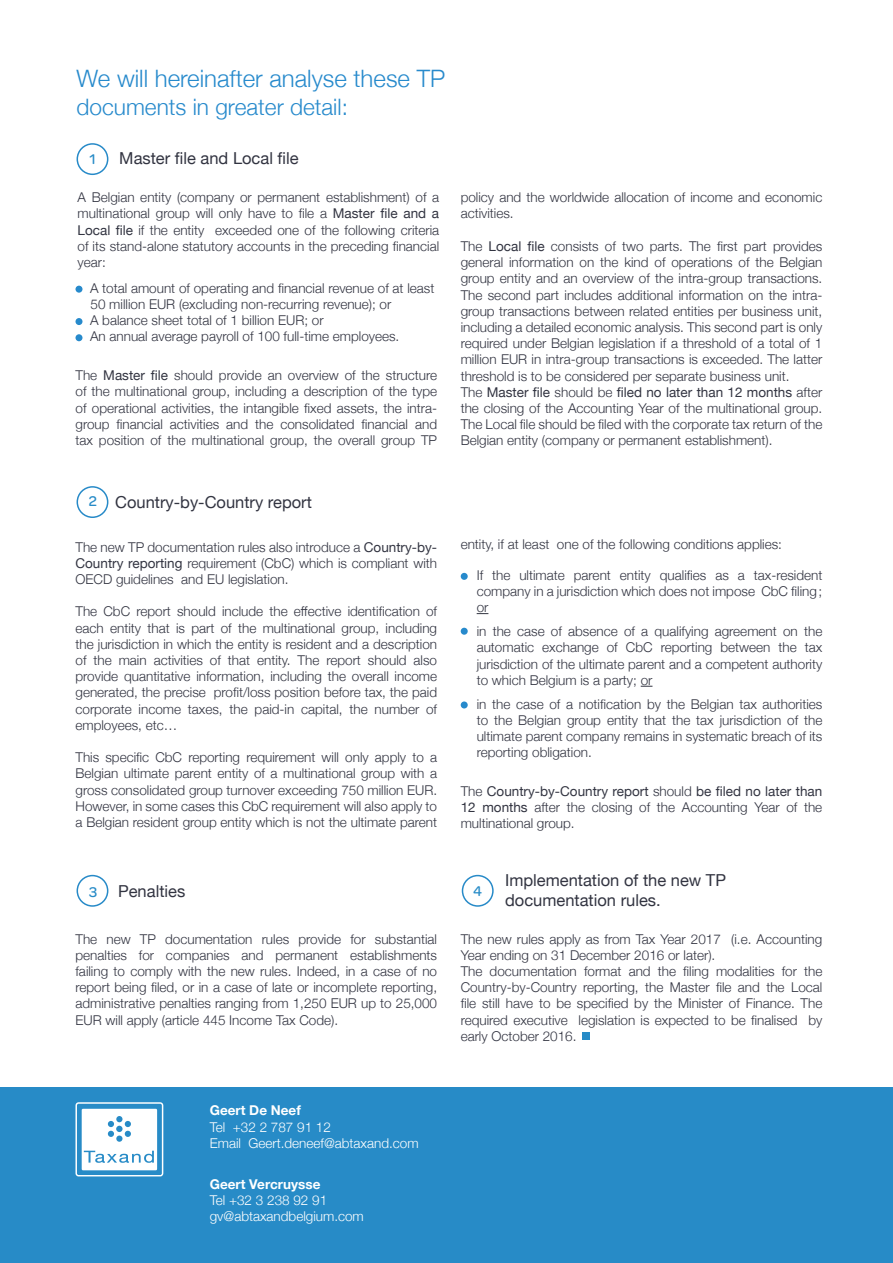
<style>
.page{position:relative;width:893px;height:1263px;background:#fff}
.page>*{position:absolute;margin:0;border:0;box-sizing:border-box;transform-origin:0 0}
.t1{font:300 24px "Helvetica Neue";color:#278acc}
.t2{font:300 22.65px "Helvetica Neue";color:#278acc}
.t3{font:16.5px "Helvetica Neue";color:#323441}
.t4{font:500 15px "Omnes";color:#278bc7}
.t5{font:300 13.5px/16.2px "Helvetica Neue";color:#323441;text-align:justify}
.t6{font:300 13.5px "Helvetica Neue";color:#fff}
.t7{font:700 13.5px "Helvetica Neue";color:#fff}
.s1{font-weight:400}
</style>
<div class="page">
<div style="left:77px;top:143px;width:31px;height:32px;border:2px solid #278ac8;border-radius:50%"></div>
<div style="left:77px;top:486px;width:31px;height:32px;border:2px solid #278ac8;border-radius:50%"></div>
<div style="left:77px;top:875px;width:31px;height:32px;border:2px solid #278ac8;border-radius:50%"></div>
<div style="left:462px;top:875px;width:32px;height:32px;border:2px solid #278ac8;border-radius:50%"></div>
<div style="left:75px;top:286px;width:7px;height:7px;background:#278acc;border-radius:50%"></div>
<div style="left:75px;top:318px;width:7px;height:7px;background:#278acc;border-radius:50%"></div>
<div style="left:75px;top:334px;width:7px;height:7px;background:#278acc;border-radius:50%"></div>
<div style="left:461px;top:573px;width:7px;height:7px;background:#278acc;border-radius:50%"></div>
<div style="left:461px;top:628px;width:7px;height:7px;background:#278acc;border-radius:50%"></div>
<div style="left:461px;top:701px;width:7px;height:7px;background:#278acc;border-radius:50%"></div>
<div style="left:0;top:1087px;width:893px;height:176px;background:#278bc7"></div>
<svg style="left:75px;top:1102px;width:88px;height:74px"></svg>
<div style="left:582px;top:1033px;width:7px;height:7px;background:#278bc7"></div>
<p class="t1" style="left:77px;top:59px;width:370px">We will hereinafter analyse these TP</p>
<p class="t2" style="left:77px;top:88px;width:273px">documents in greater detail:</p>
<p class="t4" style="left:89px;top:149px;width:9px">1</p>
<p class="t3" style="left:119px;top:146px;width:181px">Master file and Local file</p>
<p class="t5" style="left:78px;top:188px;width:363px">A Belgian entity (company or permanent establishment) of a multinational group will only have to file a <span class="s1">Master file and a Local file</span> if the entity exceeded one of the following criteria of its stand-alone statutory accounts in the preceding financial year:</p>
<p class="t5" style="left:90px;top:279px;width:346px">A total amount of operating and financial revenue of at least</p>
<p class="t5" style="left:91px;top:295px;width:302px">50 million EUR (excluding non-recurring revenue); or</p>
<p class="t5" style="left:90px;top:311px;width:235px">A balance sheet total of 1 billion EUR; or</p>
<p class="t5" style="left:90px;top:327px;width:311px">An annual average payroll of 100 full-time employees.</p>
<p class="t5" style="left:75px;top:366px;width:363px">The <span class="s1">Master file</span> should provide an overview of the structure of the multinational group, including a description of the type of operational activities, the intangible fixed assets, the intra&shy;group financial activities and the consolidated financial and tax position of the multinational group, the overall group TP</p>
<p class="t4" style="left:89px;top:491px;width:10px">2</p>
<p class="t3" style="left:115px;top:490px;width:198px">Country-by-Country report</p>
<p class="t5" style="left:75px;top:538px;width:363px">The new TP documentation rules also introduce a <span class="s1">Country-by-Country reporting</span> requirement (CbC) which is compliant with OECD guidelines and EU legislation.</p>
<p class="t5" style="left:75px;top:602px;width:363px">The CbC report should include the effective identification of each entity that is part of the multinational group, including the jurisdiction in which the entity is resident and a description of the main activities of that entity. The report should also provide quantitative information, including the overall income generated, the precise profit/loss position before tax, the paid corporate income taxes, the paid-in capital, the number of employees, etc…</p>
<p class="t5" style="left:75px;top:748px;width:363px">This specific CbC reporting requirement will only apply to a Belgian ultimate parent entity of a multinational group with a gross consolidated group turnover exceeding 750 million EUR.</p>
<p class="t5" style="left:75px;top:797px;width:363px">However, in some cases this CbC requirement will also apply to a Belgian resident group entity which is not the ultimate parent</p>
<p class="t5" style="left:461px;top:188px;width:363px">policy and the worldwide allocation of income and economic activities.</p>
<p class="t5" style="left:461px;top:237px;width:363px">The <span class="s1">Local file</span> consists of two parts. The first part provides general information on the kind of operations of the Belgian group entity and an overview of the intra-group transactions.<br>The second part includes additional information on the intra&shy;group transactions between related entities per business unit, including a detailed economic analysis. This second part is only required under Belgian legislation if a threshold of a total of 1 million EUR in intra-group transactions is exceeded. The latter threshold is to be considered per separate business unit.</p>
<p class="t5" style="left:461px;top:383px;width:363px">The <span class="s1">Master file</span> should be <span class="s1">filed no later than 12 months</span> after the closing of the Accounting Year of the multinational group.<br>The Local file should be filed with the corporate tax return of the Belgian entity (company or permanent establishment).</p>
<p class="t5" style="left:461px;top:536px;width:323px">entity, if at least one of the following conditions applies:</p>
<p class="t5" style="left:477px;top:566px;width:347px">If the ultimate parent entity qualifies as a tax-resident company in a jurisdiction which does not impose CbC filing; or</p>
<p class="t5" style="left:477px;top:622px;width:347px">in the case of absence of a qualifying agreement on the automatic exchange of CbC reporting between the tax jurisdiction of the ultimate parent and a competent authority to which Belgium is a party; or</p>
<p class="t5" style="left:477px;top:695px;width:347px">in the case of a notification by the Belgian tax authorities to the Belgian group entity that the tax jurisdiction of the ultimate parent company remains in systematic breach of its reporting obligation.</p>
<p class="t5" style="left:461px;top:782px;width:363px">The <span class="s1">Country-by-Country report</span> should <span class="s1">be filed no later than 12 months</span> after the closing of the Accounting Year of the multinational group.</p>
<p class="t4" style="left:89px;top:881px;width:10px">3</p>
<p class="t3" style="left:118px;top:879px;width:69px">Penalties</p>
<p class="t4" style="left:473px;top:880px;width:10px">4</p>
<p class="t3" style="left:505px;top:868px;width:222px">Implementation of the new TP</p>
<p class="t3" style="left:505px;top:888px;width:157px">documentation rules.</p>
<p class="t5" style="left:75px;top:929px;width:363px">The new TP documentation rules provide for substantial penalties for companies and permanent establishments failing to comply with the new rules. Indeed, in a case of no report being filed, or in a case of late or incomplete reporting, administrative penalties ranging from 1,250 EUR up to 25,000<br>EUR will apply (article 445 Income Tax Code).</p>
<p class="t5" style="left:461px;top:929px;width:363px">The new rules apply as from Tax Year 2017 (i.e. Accounting<br>Year ending on 31 December 2016 or later).</p>
<p class="t5" style="left:461px;top:962px;width:363px">The documentation format and the filing modalities for the Country-by-Country reporting, the Master file and the Local file still have to be specified by the Minister of Finance. The required executive legislation is expected to be finalised by early October 2016.</p>
<p class="t7" style="left:210px;top:1102px;width:93px">Geert De Neef</p>
<p class="t6" style="left:210px;top:1116px;width:123px">Tel +32 2 787 91 12</p>
<p class="t6" style="left:210px;top:1132px;width:210px">Email Geert.deneef@abtaxand.com</p>
<p class="t7" style="left:210px;top:1175px;width:112px">Geert Vercruysse</p>
<p class="t6" style="left:210px;top:1189px;width:119px">Tel +32 3 238 92 91</p>
<p class="t6" style="left:210px;top:1205px;width:156px">gv@abtaxandbelgium.com</p>
</div>
